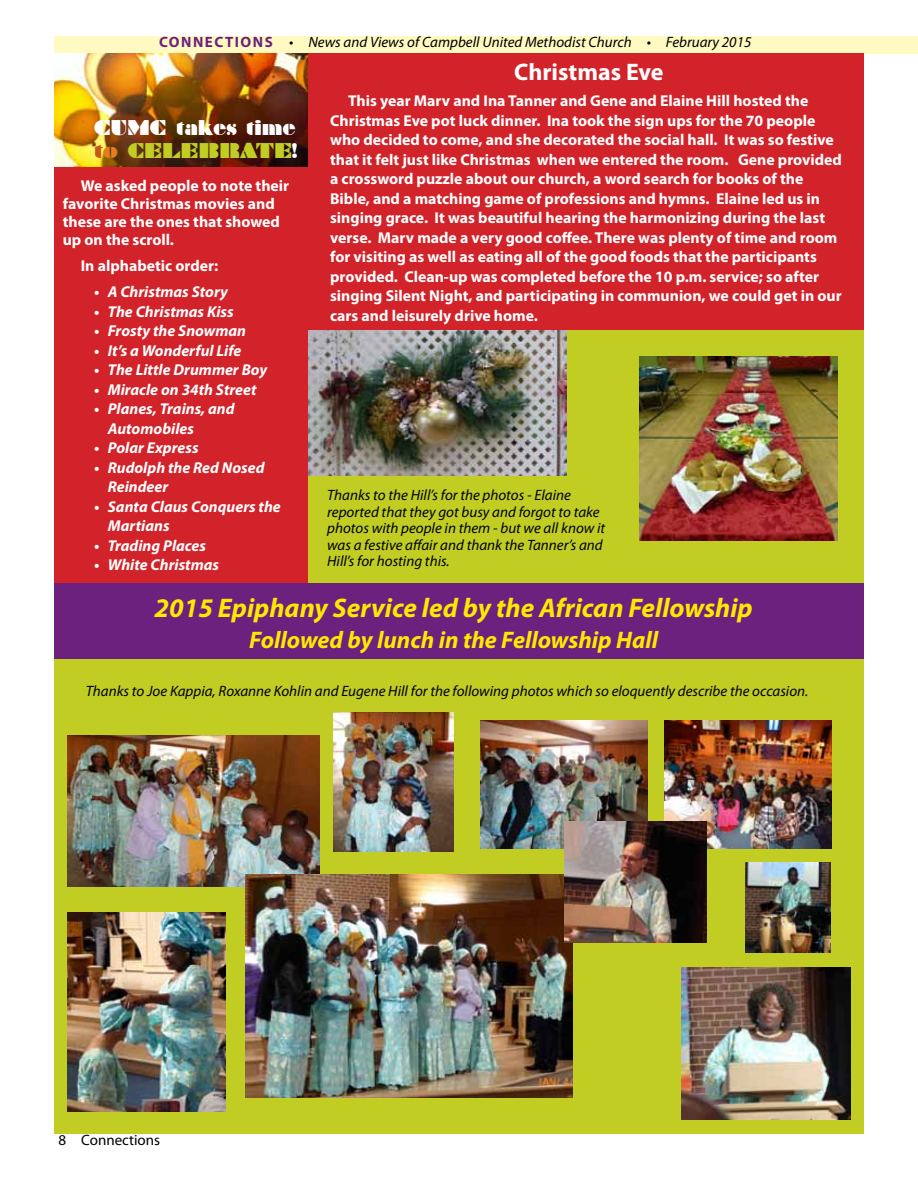
<style>
.page{position:relative;width:918px;height:1188px;background:#fff}
.page>*{position:absolute;margin:0;border:0;box-sizing:border-box;transform-origin:0 0}
.t1{font:italic 700 27px "Myriad Pro";color:#ffe800}
.t2{font:italic 700 24px "Myriad Pro";color:#ffe800}
.t3{font:700 24px "Myriad Pro";color:#fff}
.t4{font:19.5px/23.4px "Braggadocio";color:#fff}
.t5{font:700 15.75px/19.5px "Myriad Pro";color:#fff}
.t6{font:italic 700 15.75px/19.5px "Myriad Pro";color:#fff}
.t7{font:italic 15px/16.5px "Myriad Pro";color:#000}
.t8{font:15px "Myriad Pro";color:#000}
.s1{font-weight:700;font-style:normal;color:#6c217f}
.s2{color:#c8551a}
.s3{color:#e37f1c}
.s4{color:#c1cd23}
</style>
<div class="page">
<div style="left:55px;top:36px;width:863px;height:18px;background:#fffac2"></div>
<div style="left:54px;top:167px;width:809px;height:966px;background:#c1cd23"></div>
<img style="left:308px;top:330px;width:258px;height:145px">
<div style="left:308px;top:53px;width:555px;height:277px;background:#d2232a"></div>
<img style="left:55px;top:53px;width:253px;height:114px">
<div style="left:55px;top:167px;width:253px;height:416px;background:#d2232a"></div>
<img style="left:639px;top:357px;width:198px;height:183px">
<div style="left:54px;top:583px;width:809px;height:76px;background:#6c217f"></div>
<img style="left:68px;top:735px;width:251px;height:151px">
<img style="left:333px;top:713px;width:121px;height:138px">
<img style="left:481px;top:721px;width:167px;height:127px">
<img style="left:664px;top:721px;width:168px;height:127px">
<img style="left:68px;top:913px;width:158px;height:198px">
<img style="left:245px;top:875px;width:327px;height:222px">
<img style="left:681px;top:968px;width:170px;height:151px">
<img style="left:564px;top:822px;width:143px;height:120px">
<img style="left:745px;top:863px;width:85px;height:90px">
<p class="t7" style="left:159px;top:34px;width:594px"><span class="s1">CONNECTIONS</span> • News and Views of Campbell United Methodist Church • February 2015</p>
<h2 class="t3" style="left:514px;top:56px;width:151px">Christmas Eve</h2>
<p class="t5" style="left:330px;top:91px;width:513px;text-indent:18px">This year Marv and Ina Tanner and Gene and Elaine Hill hosted the Christmas Eve pot luck dinner. Ina took the sign ups for the 70 people who decided to come, and she decorated the social hall. It was so festive that it felt just like Christmas when we entered the room. Gene provided a crossword puzzle about our church, a word search for books of the Bible, and a matching game of professions and hymns. Elaine led us in singing grace. It was beautiful hearing the harmonizing during the last verse. Marv made a very good coffee. There was plenty of time and room for visiting as well as eating all of the good foods that the participants provided. Clean-up was completed before the 10 p.m. service; so after singing Silent Night, and participating in communion, we could get in our cars and leisurely drive home.</p>
<p class="t4" style="left:94px;top:116px;width:205px">CUMC takes time <span class="s2">t</span><span class="s3">o</span> <span class="s4">CELEBRATE</span>!</p>
<p class="t5" style="left:63px;top:176px;width:228px;line-height:18px;text-indent:18px">We asked people to note their favorite Christmas movies and these are the ones that showed up on the scroll.</p>
<p class="t5" style="left:81px;top:256px;width:139px">In alphabetic order:</p>
<p class="t6" style="left:94px;top:282px;width:135px">• A Christmas Story</p>
<p class="t6" style="left:94px;top:301px;width:141px">• The Christmas Kiss</p>
<p class="t6" style="left:94px;top:321px;width:153px">• Frosty the Snowman</p>
<p class="t6" style="left:94px;top:340px;width:149px">• It’s a Wonderful Life</p>
<p class="t6" style="left:94px;top:360px;width:175px">• The Little Drummer Boy</p>
<p class="t6" style="left:94px;top:379px;width:164px">• Miracle on 34th Street</p>
<p class="t6" style="left:108px;top:399px;width:128px;text-indent:-13px">• Planes, Trains, and<br>Automobiles</p>
<p class="t6" style="left:94px;top:438px;width:106px">• Polar Express</p>
<p class="t6" style="left:108px;top:457px;width:158px;text-indent:-13px">• Rudolph the Red Nosed<br>Reindeer</p>
<p class="t6" style="left:108px;top:496px;width:175px;text-indent:-13px">• Santa Claus Conquers the<br>Martians</p>
<p class="t6" style="left:94px;top:535px;width:113px">• Trading Places</p>
<p class="t6" style="left:94px;top:555px;width:126px">• White Christmas</p>
<p class="t7" style="left:327px;top:487px;width:279px">Thanks to the Hill’s for the photos - Elaine reported that they got busy and forgot to take photos with people in them - but we all know it was a festive affair and thank the Tanner’s and Hill’s for hosting this.</p>
<h1 class="t1" style="left:155px;top:590px;width:600px">2015 Epiphany Service led by the African Fellowship</h1>
<h2 class="t2" style="left:249px;top:624px;width:411px">Followed by lunch in the Fellowship Hall</h2>
<p class="t7" style="left:86px;top:682px;width:724px">Thanks to Joe Kappia, Roxanne Kohlin and Eugene Hill for the following photos which so eloquently describe the occasion.</p>
<p class="t8" style="left:59px;top:1131px;width:103px">8 Connections</p>
</div>
